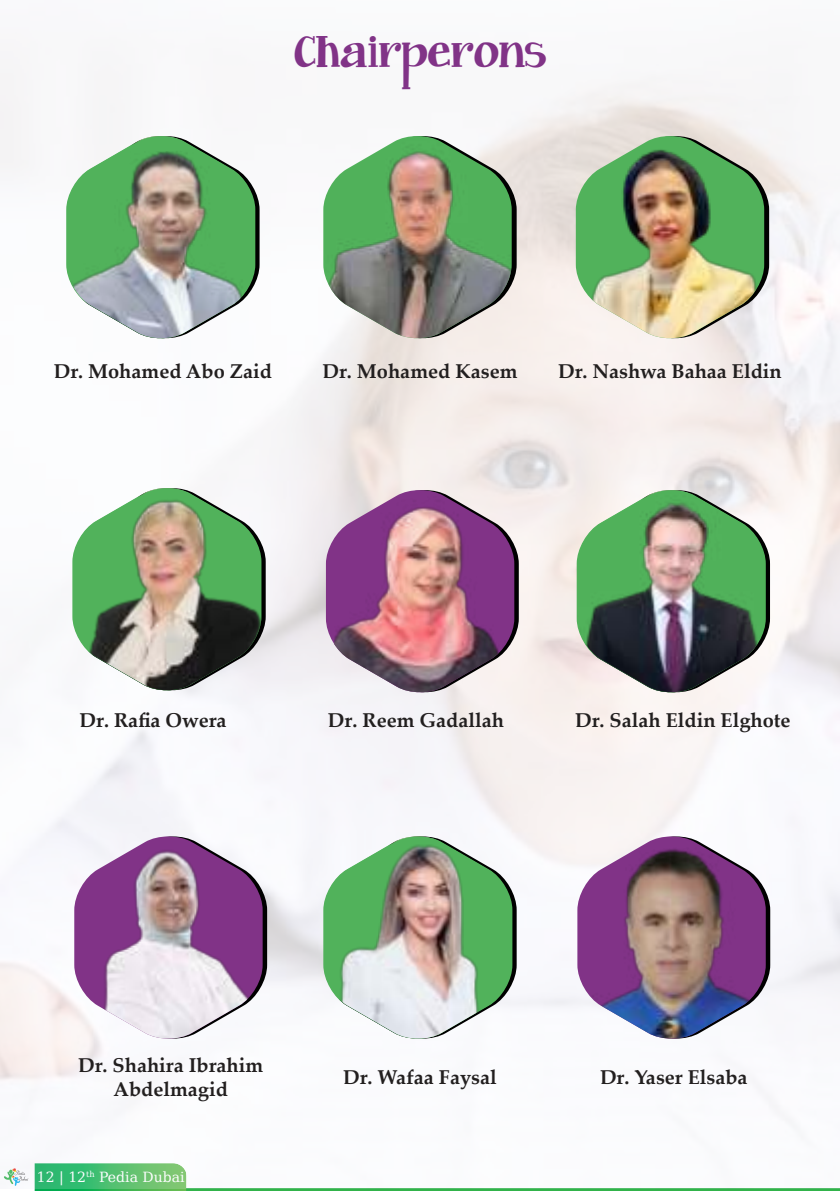
<style>
.page{position:relative;width:840px;height:1191px;background:#fff}
.page>*{position:absolute;margin:0;border:0;box-sizing:border-box;transform-origin:0 0}
.t1{font:38px "Janda Curlygirl Chunky";color:#813387}
.t2{font:700 20px/24px "Palatino Linotype";color:#221f1f;text-align:center}
.t3{font:14px "ae Ostorah";color:#fff}
</style>
<div class="page">
<hr style="left:178px;top:1188px;width:661px;height:3px;background:#31b34a">
<svg style="left:34px;top:1188px;width:144px;height:3px"></svg>
<img style="left:0;top:73px;width:839px;height:1115px">
<svg style="left:66px;top:134px;width:193px;height:206px"></svg>
<img style="left:67px;top:151px;width:188px;height:189px">
<svg style="left:323px;top:134px;width:193px;height:206px"></svg>
<img style="left:323px;top:136px;width:188px;height:204px">
<svg style="left:575px;top:134px;width:193px;height:206px"></svg>
<img style="left:575px;top:136px;width:188px;height:204px">
<svg style="left:72px;top:486px;width:193px;height:206px"></svg>
<img style="left:73px;top:488px;width:188px;height:204px">
<svg style="left:576px;top:488px;width:193px;height:206px"></svg>
<img style="left:577px;top:490px;width:188px;height:204px">
<svg style="left:326px;top:488px;width:192px;height:206px;background:#bfa7bb"></svg>
<img style="left:333px;top:496px;width:177px;height:198px">
<svg style="left:323px;top:834px;width:193px;height:206px"></svg>
<img style="left:324px;top:837px;width:188px;height:203px">
<svg style="left:74px;top:834px;width:193px;height:206px"></svg>
<img style="left:92px;top:843px;width:170px;height:197px">
<svg style="left:577px;top:834px;width:192px;height:206px"></svg>
<img style="left:577px;top:836px;width:188px;height:204px">
<h1 class="t1" style="left:293px;top:32px;width:254px">Chairperons</h1>
<p class="t2" style="left:54px;top:361px;width:220px">Dr. Mohamed Abo Zaid</p>
<p class="t2" style="left:322px;top:361px;width:196px">Dr. Mohamed Kasem</p>
<p class="t2" style="left:557px;top:361px;width:225px">Dr. Nashwa Bahaa Eldin</p>
<p class="t2" style="left:80px;top:707px;width:148px">Dr. Rafia Owera</p>
<p class="t2" style="left:574px;top:710px;width:217px">Dr. Salah Eldin Elghote</p>
<p class="t2" style="left:328px;top:710px;width:177px">Dr. Reem Gadallah</p>
<p class="t2" style="left:78px;top:1055px;width:186px">Dr. Shahira Ibrahim<br>Abdelmagid</p>
<p class="t3" style="left:37px;top:1171px;width:149px">12 | 12<sup>th</sup> Pedia Dubai</p>
<p class="t2" style="left:343px;top:1067px;width:155px">Dr. Wafaa Faysal</p>
<p class="t2" style="left:599px;top:1067px;width:149px">Dr. Yaser Elsaba</p>
</div>
